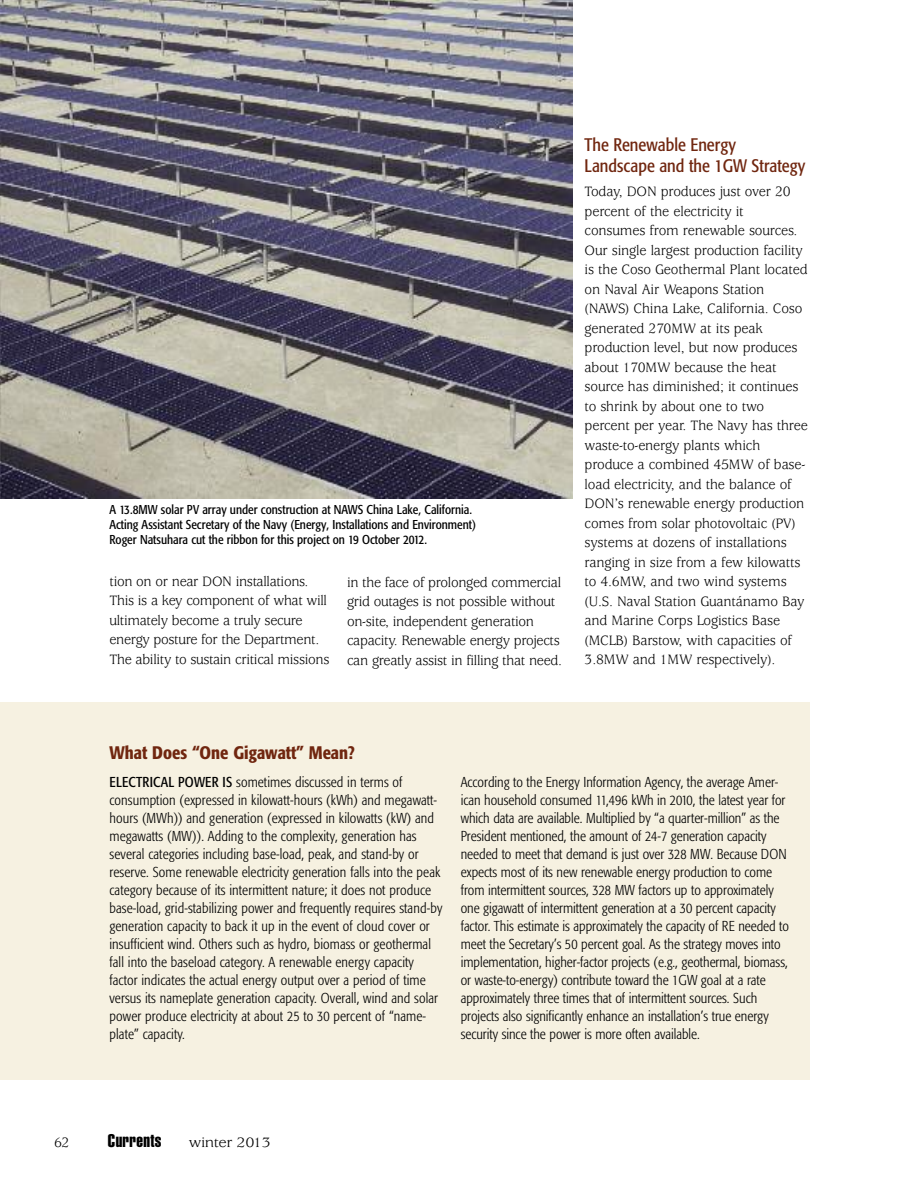
<style>
.page{position:relative;width:918px;height:1188px;background:#fff}
.page>*{position:absolute;margin:0;border:0;box-sizing:border-box;transform-origin:0 0}
.t1{font:condensed 18px/21px "Formata";color:#70260f}
.t2{font:500 condensed 18px "Formata";color:#70260f}
.t3{font:18px "Helvetica Extra Compressed";letter-spacing:.02em;color:#000;scale:1.1 1}
.t4{font:15px/19.5px "Usherwood";letter-spacing:-.01em;color:#000;scale:.95 1}
.t5{font:15px "Usherwood";letter-spacing:-.03em;color:#000;scale:1.1 1}
.t6{font:300 condensed 14.25px/18px "Formata";color:#000}
.t7{font:condensed 12.75px/15px "Formata";color:#000}
.s1{font-weight:400}
</style>
<div class="page">
<div style="left:0;top:703px;width:810px;height:377px;background:#f6f1e1"></div>
<img style="left:0;top:0;width:572px;height:498px">
<p class="t7" style="left:109px;top:502px;width:368px">A 13.8MW solar PV array under construction at NAWS China Lake, California.<br>Acting Assistant Secretary of the Navy (Energy, Installations and Environment)<br>Roger Natsuhara cut the ribbon for this project on 19 October 2012.</p>
<p class="t4" style="left:347px;top:574px;width:228px">in the face of prolonged commercial grid outages is not possible without on-site, independent generation capacity. Renewable energy projects can greatly assist in filling that need.</p>
<p class="t4" style="left:110px;top:573px;width:233px">tion on or near DON installations.<br>This is a key component of what will ultimately become a truly secure energy posture for the Department.<br>The ability to sustain critical missions</p>
<p class="t1" style="left:585px;top:135px;width:222px">The Renewable Energy<br>Landscape and the 1GW Strategy</p>
<p class="t4" style="left:585px;top:183px;width:236px">Today, DON produces just over 20 percent of the electricity it consumes from renewable sources.<br>Our single largest production facility is the Coso Geothermal Plant located on Naval Air Weapons Station (NAWS) China Lake, California. Coso generated 270MW at its peak production level, but now produces about 170MW because the heat source has diminished; it continues to shrink by about one to two percent per year. The Navy has three waste-to-energy plants which produce a combined 45MW of base&shy;load electricity, and the balance of DON’s renewable energy production comes from solar photovoltaic (PV) systems at dozens of installations ranging in size from a few kilowatts to 4.6MW, and two wind systems (U.S. Naval Station Guantánamo Bay and Marine Corps Logistics Base (MCLB) Barstow, with capacities of 3.8MW and 1MW respectively).</p>
<p class="t2" style="left:109px;top:745px;width:247px">What Does “One Gigawatt” Mean?</p>
<p class="t6" style="left:109px;top:775px;width:334px"><span class="s1">ELECTRICAL POWER IS</span> sometimes discussed in terms of consumption (expressed in kilowatt-hours (kWh) and megawatt&shy;hours (MWh)) and generation (expressed in kilowatts (kW) and megawatts (MW)). Adding to the complexity, generation has several categories including base-load, peak, and stand-by or reserve. Some renewable electricity generation falls into the peak category because of its intermittent nature; it does not produce base-load, grid-stabilizing power and frequently requires stand-by generation capacity to back it up in the event of cloud cover or insufficient wind. Others such as hydro, biomass or geothermal fall into the baseload category. A renewable energy capacity factor indicates the actual energy output over a period of time versus its nameplate generation capacity. Overall, wind and solar power produce electricity at about 25 to 30 percent of “name&shy;plate” capacity.</p>
<p class="t6" style="left:461px;top:775px;width:330px">According to the Energy Information Agency, the average Amer&shy;ican household consumed 11,496 kWh in 2010, the latest year for which data are available. Multiplied by “a quarter-million” as the President mentioned, the amount of 24-7 generation capacity needed to meet that demand is just over 328 MW. Because DON expects most of its new renewable energy production to come from intermittent sources, 328 MW factors up to approximately one gigawatt of intermittent generation at a 30 percent capacity factor. This estimate is approximately the capacity of RE needed to meet the Secretary’s 50 percent goal. As the strategy moves into implementation, higher-factor projects (e.g., geothermal, biomass, or waste-to-energy) contribute toward the 1GW goal at a rate approximately three times that of intermittent sources. Such projects also significantly enhance an installation’s true energy security since the power is more often available.</p>
<p class="t4" style="left:54px;top:1134px;width:18px">62</p>
<p class="t3" style="left:108px;top:1134px;width:50px">Currents</p>
<p class="t5" style="left:189px;top:1137px;width:76px">winter 2013</p>
</div>
